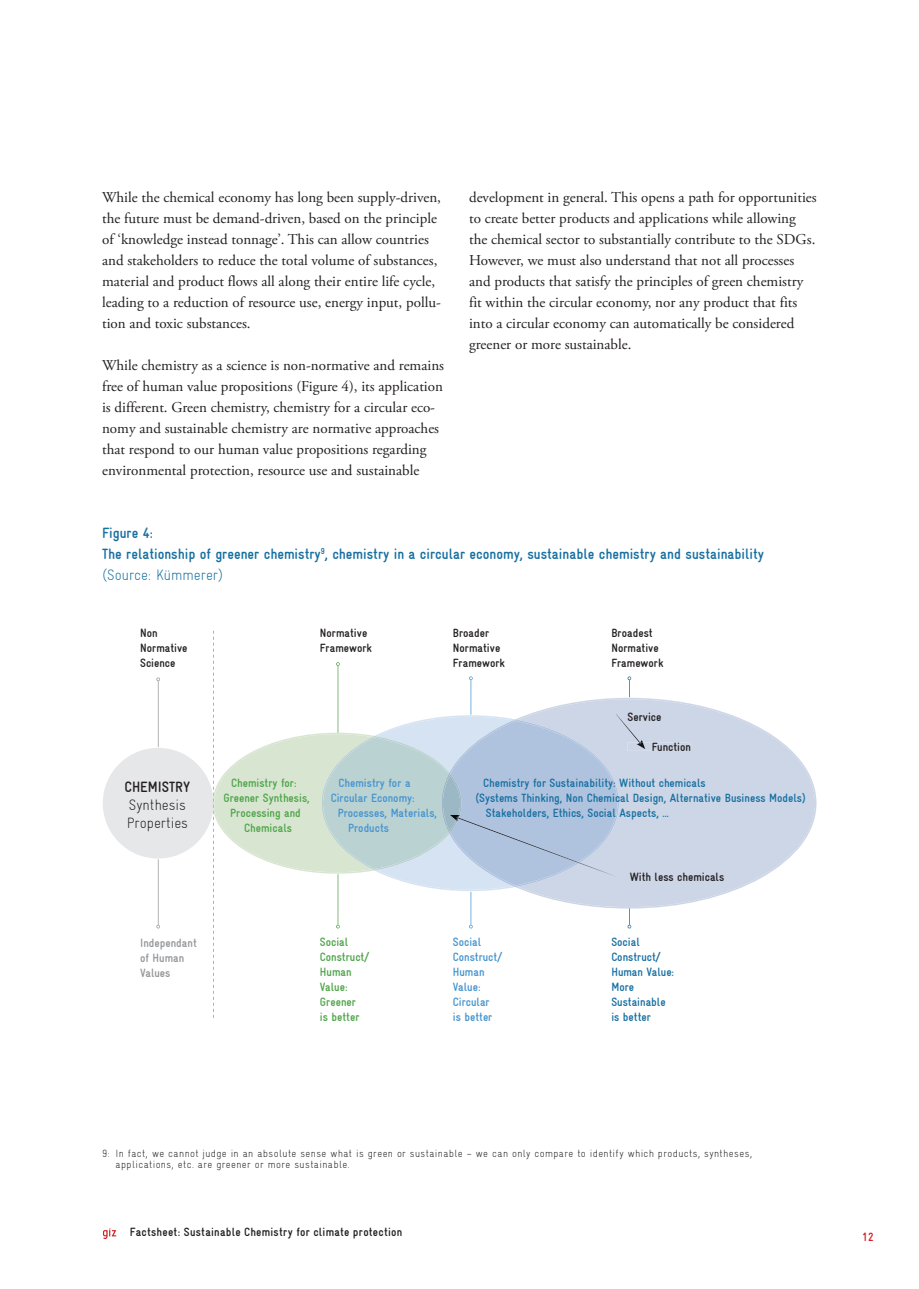
<style>
.page{position:relative;width:919px;height:1289px;background:#fff}
.page>*{position:absolute;margin:0;border:0;box-sizing:border-box;transform-origin:0 0}
.t1{font:15px/21px "Adobe Garamond Pro";color:#231f20}
.t2{font:15px/21px "Gravur Condensed Bold CE";color:#166fa1}
.t3{font:15px/18px "Gravur Condensed Light CE";color:#231f20}
.t4{font:15px "Gravur Condensed Light CE";color:#166fa1}
.t5{font:15px "Gravur Condensed Bold CE";color:#231f20}
.t6{font:12px/15px "Gravur Condensed Bold CE";color:#166fa1}
.t7{font:12px/15px "Gravur Condensed Bold CE";color:#231f20}
.t8{font:12px/15px "Gravur Condensed Bold CE";color:#4594cf}
.t9{font:12px/15px "Gravur Condensed Bold CE";color:#4da448}
.t10{font:700 12px "Gravur Condensed Pro";letter-spacing:.02em;color:#231f20}
.t11{font:12px/15px "Gravur Condensed Bold CE";color:#939598}
.t12{font:700 12px "Gravur Condensed Pro";color:#d81c23}
.t13{font:300 10.5px/11.7px "Gravur Condensed Pro";letter-spacing:.04em;color:#231f20}
</style>
<div class="page">
<svg style="left:103px;top:1228px;width:13px;height:10px"></svg>
<svg style="left:619px;top:697px;width:197px;height:211px;fill:#ccd6e6"></svg>
<svg style="left:627px;top:676px;width:4px;height:21px"></svg>
<svg style="left:627px;top:908px;width:4px;height:20px"></svg>
<svg style="left:103px;top:630px;width:516px;height:387px"></svg>
<img style="left:615px;top:713px;width:25px;height:29px">
<svg style="left:627px;top:739px;width:63px;height:11px"></svg>
<p class="t1" style="left:102px;top:187px;width:340px">While the chemical economy has long been supply-driven, the future must be demand-driven, based on the principle of ‘knowledge instead tonnage’. This can allow countries and stakeholders to reduce the total volume of substances, material and product flows all along their entire life cycle, leading to a reduction of resource use, energy input, pollu&shy;tion and toxic substances.</p>
<p class="t1" style="left:102px;top:355px;width:343px">While chemistry as a science is non-normative and remains free of human value propositions (Figure 4), its application is different. Green chemistry, chemistry for a circular eco&shy;nomy and sustainable chemistry are normative approaches that respond to our human value propositions regarding environmental protection, resource use and sustainable</p>
<p class="t1" style="left:469px;top:187px;width:349px">development in general. This opens a path for opportunities to create better products and applications while allowing the chemical sector to substantially contribute to the SDGs.<br>However, we must also understand that not all processes and products that satisfy the principles of green chemistry fit within the circular economy, nor any product that fits into a circular economy can automatically be considered greener or more sustainable.</p>
<p class="t2" style="left:102px;top:522px;width:663px">Figure 4:<br>The relationship of greener chemistry<sup>9</sup>, chemistry in a circular economy, sustainable chemistry and sustainability</p>
<p class="t4" style="left:102px;top:566px;width:123px">(Source: Kümmerer)</p>
<p class="t7" style="left:140px;top:625px;width:49px">Non<br>Normative<br>Science</p>
<p class="t7" style="left:320px;top:625px;width:54px">Normative<br>Framework</p>
<p class="t7" style="left:453px;top:625px;width:54px">Broader<br>Normative<br>Framework</p>
<p class="t7" style="left:611px;top:625px;width:54px">Broadest<br>Normative<br>Framework</p>
<p class="t7" style="left:627px;top:709px;width:35px">Service</p>
<p class="t7" style="left:652px;top:739px;width:41px">Function</p>
<p class="t5" style="left:125px;top:779px;width:67px">CHEMISTRY</p>
<p class="t3" style="left:127px;top:796px;width:63px">Synthesis<br>Properties</p>
<p class="t9" style="left:223px;top:775px;width:88px;text-align:center">Chemistry for:<br>Greener Synthesis,<br>Processing and<br>Chemicals</p>
<p class="t8" style="left:338px;top:775px;width:73px">Chemistry for a</p>
<p class="t8" style="left:331px;top:790px;width:85px">Circular Economy:</p>
<p class="t8" style="left:338px;top:805px;width:101px">Processes, Materials,</p>
<p class="t8" style="left:348px;top:820px;width:42px">Products</p>
<p class="t6" style="left:483px;top:775px;width:224px">Chemistry for Sustainability: Without chemicals</p>
<p class="t6" style="left:475px;top:790px;width:332px">(Systems Thinking, Non Chemical Design, Alternative Business Models)</p>
<p class="t6" style="left:486px;top:805px;width:184px">Stakeholders, Ethics, Social Aspects, …</p>
<p class="t7" style="left:629px;top:869px;width:96px">With less chemicals</p>
<p class="t11" style="left:140px;top:935px;width:58px">Independant of Human<br>Values</p>
<p class="t9" style="left:320px;top:934px;width:51px">Social<br>Construct/<br>Human<br>Value:<br>Greener<br>is better</p>
<p class="t8" style="left:453px;top:934px;width:51px">Social<br>Construct/<br>Human<br>Value:<br>Circular<br>is better</p>
<p class="t6" style="left:611px;top:934px;width:64px">Social<br>Construct/<br>Human Value:<br>More<br>Sustainable is better</p>
<p class="t13" style="left:116px;top:1147px;width:638px;text-indent:-13px">9: In fact, we cannot judge in an absolute sense what is green or sustainable – we can only compare to identify which products, syntheses, applications, etc. are greener or more sustainable.</p>
<p class="t10" style="left:130px;top:1225px;width:274px">Factsheet: Sustainable Chemistry for climate protection</p>
<p class="t12" style="left:862px;top:1229px;width:13px">12</p>
</div>
